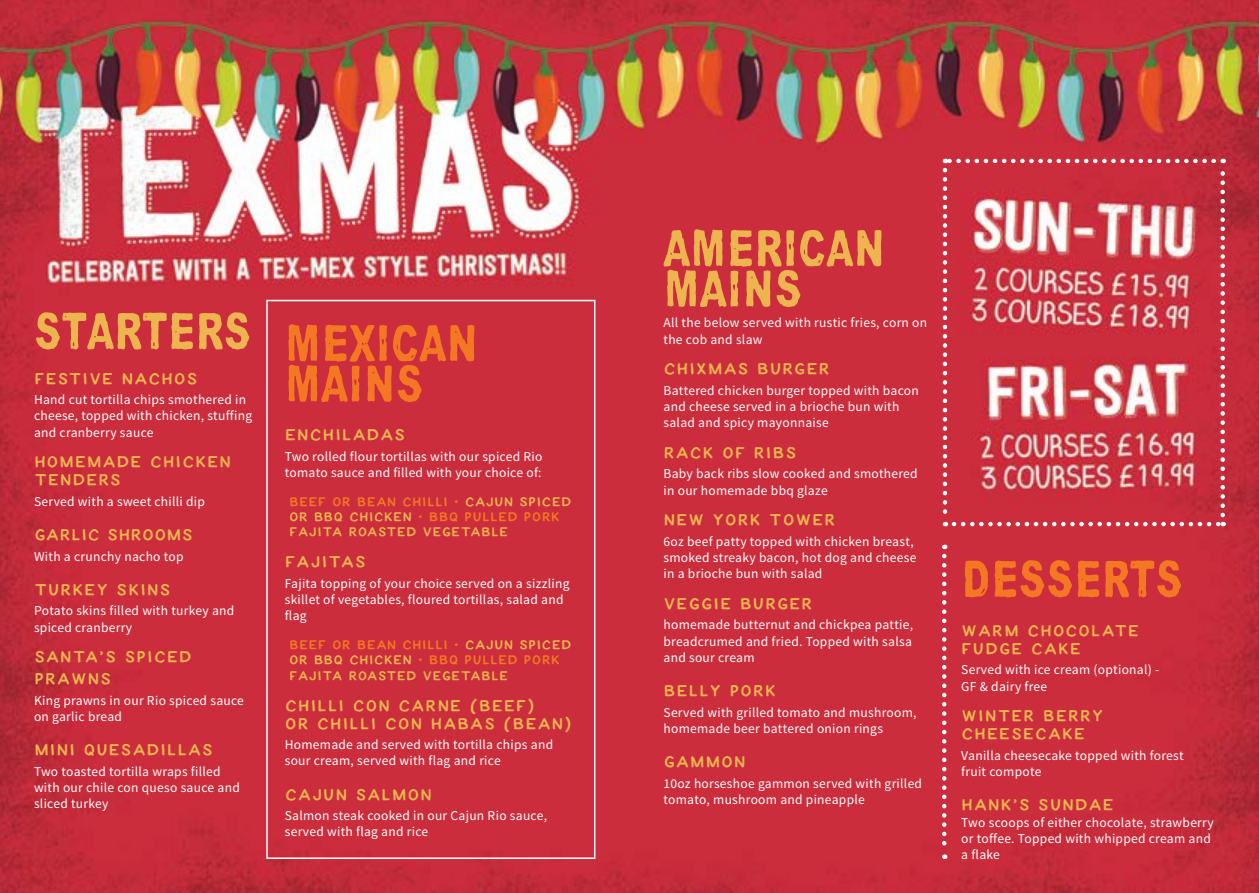
<style>
.page{position:relative;width:1259px;height:893px;background:#fff}
.page>*{position:absolute;margin:0;border:0;box-sizing:border-box;transform-origin:0 0}
.t1{font:55.5px/40.5px "Feelings On Off";color:#edb450}
.t2{font:55.5px/40.5px "Feelings On Off";color:#f47723}
.t3{font:700 15px/18px "Aldi";letter-spacing:.03em;color:#edb450}
.t4{font:700 15px "Aldi";color:#edb450}
.t5{font:13.5px/16.2px "Source Sans Pro";letter-spacing:.02em;color:#fff}
.t6{font:700 12px/15px "Aldi";color:#edb450}
.t7{font:700 12px/15px "Aldi";color:#f47723}
.s1{color:#f47723}
.s2{color:#edb450}
</style>
<div class="page">
<img style="left:0;top:0;width:1259px;height:893px">
<div style="left:266px;top:300px;width:329px;height:559px;border:2px solid #fff"></div>
<svg style="left:942px;top:556px;width:4px;height:303px"></svg>
<svg style="left:942px;top:170px;width:5px;height:356px"></svg>
<svg style="left:954px;top:522px;width:269px;height:4px"></svg>
<svg style="left:1220px;top:159px;width:5px;height:356px"></svg>
<svg style="left:945px;top:159px;width:268px;height:4px"></svg>
<h1 class="t1" style="left:34px;top:312px;width:219px">STARTERS</h1>
<p class="t3" style="left:34px;top:370px;width:165px">FESTIVE NACHOS</p>
<p class="t5" style="left:34px;top:392px;width:220px">Hand cut tortilla chips smothered in cheese, topped with chicken, stuffing and cranberry sauce</p>
<p class="t3" style="left:34px;top:454px;width:199px">HOMEMADE CHICKEN<br>TENDERS</p>
<p class="t5" style="left:34px;top:493px;width:172px">Served with a sweet chilli dip</p>
<p class="t4" style="left:34px;top:528px;width:160px">GARLIC SHROOMS</p>
<p class="t5" style="left:34px;top:548px;width:151px">With a crunchy nacho top</p>
<p class="t3" style="left:34px;top:581px;width:138px">TURKEY SKINS</p>
<p class="t5" style="left:34px;top:603px;width:202px">Potato skins filled with turkey and spiced cranberry</p>
<p class="t3" style="left:34px;top:647px;width:160px;line-height:21.6px">SANTA’S SPICED<br>PRAWNS</p>
<p class="t5" style="left:34px;top:692px;width:211px">King prawns in our Rio spiced sauce on garlic bread</p>
<p class="t3" style="left:34px;top:741px;width:181px">MINI QUESADILLAS</p>
<p class="t5" style="left:34px;top:763px;width:207px">Two toasted tortilla wraps filled with our chile con queso sauce and sliced turkey</p>
<h1 class="t2" style="left:285px;top:324px;width:195px">MEXICAN<br>MAINS</h1>
<p class="t3" style="left:285px;top:427px;width:122px">ENCHILADAS</p>
<p class="t5" style="left:285px;top:448px;width:259px">Two rolled flour tortillas with our spiced Rio tomato sauce and filled with your choice of:</p>
<p class="t6" style="left:289px;top:495px;width:284px"><span class="s1">BEEF OR BEAN CHILLI •</span> CAJUN SPICED<br>OR BBQ CHICKEN <span class="s1">• BBQ PULLED PORK<br></span>FAJITA ROASTED VEGETABLE</p>
<p class="t3" style="left:285px;top:554px;width:83px">FAJITAS</p>
<p class="t5" style="left:285px;top:575px;width:286px">Fajita topping of your choice served on a sizzling skillet of vegetables, floured tortillas, salad and flag</p>
<p class="t7" style="left:289px;top:638px;width:284px">BEEF OR BEAN CHILLI • <span class="s2">CAJUN SPICED<br>OR BBQ CHICKEN</span> • BBQ PULLED PORK</p>
<p class="t6" style="left:289px;top:669px;width:221px">FAJITA ROASTED VEGETABLE</p>
<p class="t3" style="left:285px;top:697px;width:289px">CHILLI CON CARNE (BEEF)<br>OR CHILLI CON HABAS (BEAN)</p>
<p class="t5" style="left:285px;top:737px;width:270px">Homemade and served with tortilla chips and sour cream, served with flag and rice</p>
<p class="t3" style="left:285px;top:786px;width:149px">CAJUN SALMON</p>
<p class="t5" style="left:285px;top:808px;width:264px">Salmon steak cooked in our Cajun Rio sauce, served with flag and rice</p>
<h1 class="t1" style="left:663px;top:229px;width:223px">AMERICAN<br>MAINS</h1>
<p class="t5" style="left:663px;top:315px;width:265px">All the below served with rustic fries, corn on the cob and slaw</p>
<p class="t3" style="left:663px;top:361px;width:168px">CHIXMAS BURGER</p>
<p class="t5" style="left:663px;top:382px;width:257px">Battered chicken burger topped with bacon and cheese served in a brioche bun with salad and spicy mayonnaise</p>
<p class="t3" style="left:663px;top:444px;width:135px">RACK OF RIBS</p>
<p class="t5" style="left:663px;top:466px;width:256px">Baby back ribs slow cooked and smothered in our homemade bbq glaze</p>
<p class="t3" style="left:663px;top:512px;width:174px">NEW YORK TOWER</p>
<p class="t5" style="left:663px;top:533px;width:254px">6oz beef patty topped with chicken breast, smoked streaky bacon, hot dog and cheese in a brioche bun with salad</p>
<p class="t3" style="left:663px;top:595px;width:151px">VEGGIE BURGER</p>
<p class="t5" style="left:663px;top:617px;width:251px;text-align:justify">homemade butternut and chickpea pattie, breadcrumed and fried. Topped with salsa and sour cream</p>
<p class="t3" style="left:663px;top:683px;width:114px">BELLY PORK</p>
<p class="t5" style="left:663px;top:704px;width:254px">Served with grilled tomato and mushroom, homemade beer battered onion rings</p>
<p class="t3" style="left:663px;top:754px;width:84px">GAMMON</p>
<p class="t5" style="left:663px;top:775px;width:260px">10oz horseshoe gammon served with grilled tomato, mushroom and pineapple</p>
<h1 class="t2" style="left:961px;top:559px;width:223px">DESSERTS</h1>
<p class="t3" style="left:961px;top:622px;width:180px">WARM CHOCOLATE<br>FUDGE CAKE</p>
<p class="t5" style="left:961px;top:662px;width:200px">Served with ice cream (optional) -<br>GF &amp; dairy free</p>
<p class="t3" style="left:961px;top:708px;width:144px">WINTER BERRY<br>CHEESECAKE</p>
<p class="t5" style="left:961px;top:747px;width:224px">Vanilla cheesecake topped with forest fruit compote</p>
<p class="t3" style="left:961px;top:797px;width:154px">HANK’S SUNDAE</p>
<p class="t5" style="left:961px;top:814px;width:254px">Two scoops of either chocolate, strawberry or toffee. Topped with whipped cream and a flake</p>
</div>
